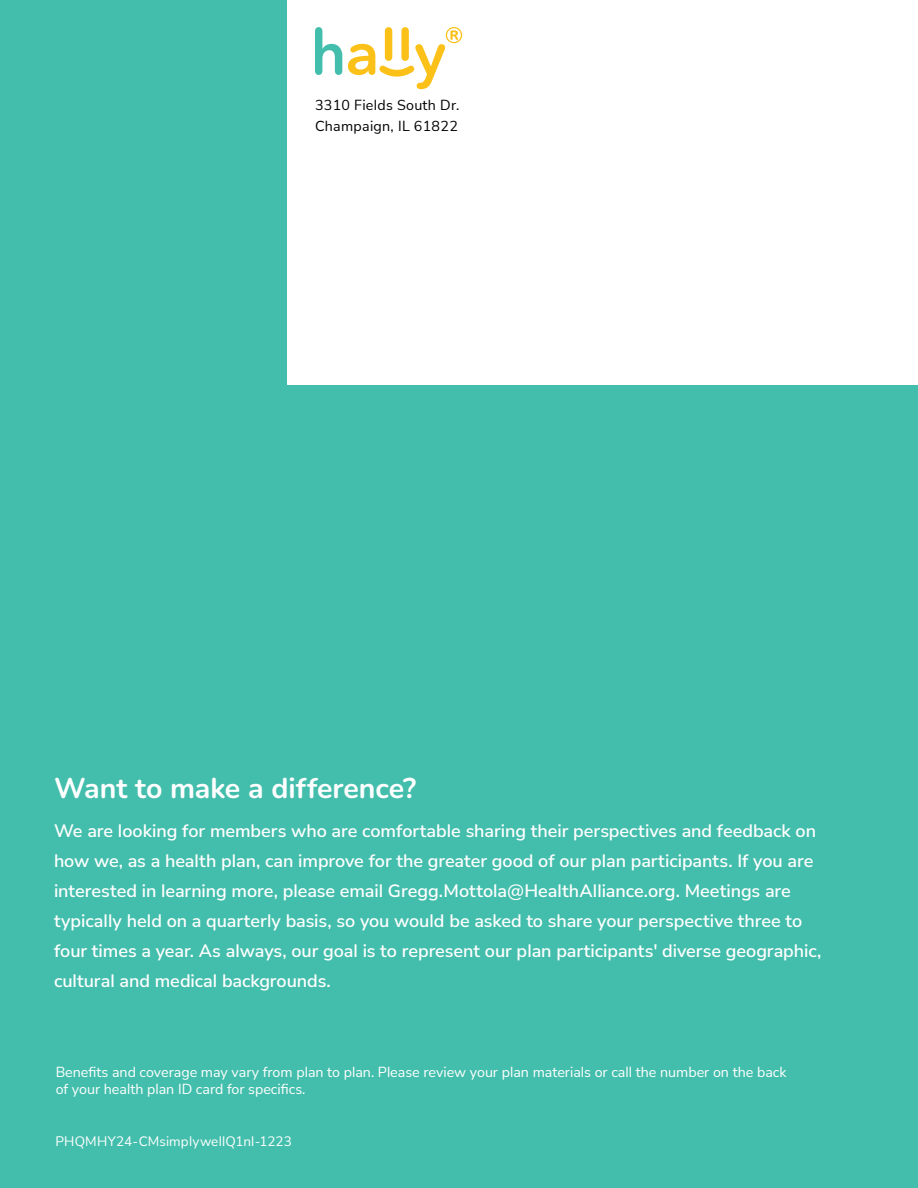
<style>
.page{position:relative;width:918px;height:1188px;background:#44beac}
.page>*{position:absolute;margin:0;border:0;box-sizing:border-box;transform-origin:0 0}
.t1{font:200 28.5px "Nunito";letter-spacing:-.005em;color:#fff}
.t2{font:600 18px/30px "Nunito Sans";letter-spacing:-.005em;color:#fff}
.t3{font:14.25px/16.5px "Nunito Sans";color:#fff}
.t4{font:14.25px/21px "Nunito Sans";letter-spacing:.02em;color:#000}
.t5{font:13.5px "Nunito Sans";letter-spacing:.015em;color:#fff}
</style>
<div class="page">
<div style="left:287px;top:0;width:631px;height:384px;background:#fff"></div>
<svg style="left:315px;top:27px;width:27px;height:48px"></svg>
<svg style="left:348px;top:27px;width:114px;height:62px"></svg>
<p class="t4" style="left:315px;top:94px;width:146px">3310 Fields South Dr.<br>Champaign, IL 61822</p>
<h1 class="t1" style="left:54px;top:769px;width:364px">Want to make a difference?</h1>
<p class="t2" style="left:54px;top:815px;width:769px">We are looking for members who are comfortable sharing their perspectives and feedback on how we, as a health plan, can improve for the greater good of our plan participants. If you are interested in learning more, please email Gregg.Mottola@HealthAlliance.org. Meetings are typically held on a quarterly basis, so you would be asked to share your perspective three to four times a year. As always, our goal is to represent our plan participants' diverse geographic, cultural and medical backgrounds.</p>
<p class="t3" style="left:56px;top:1063px;width:732px">Benefits and coverage may vary from plan to plan. Please review your plan materials or call the number on the back of your health plan ID card for specifics.</p>
<p class="t5" style="left:56px;top:1132px;width:238px">PHQMHY24-CMsimplywellQ1nl-1223</p>
</div>
